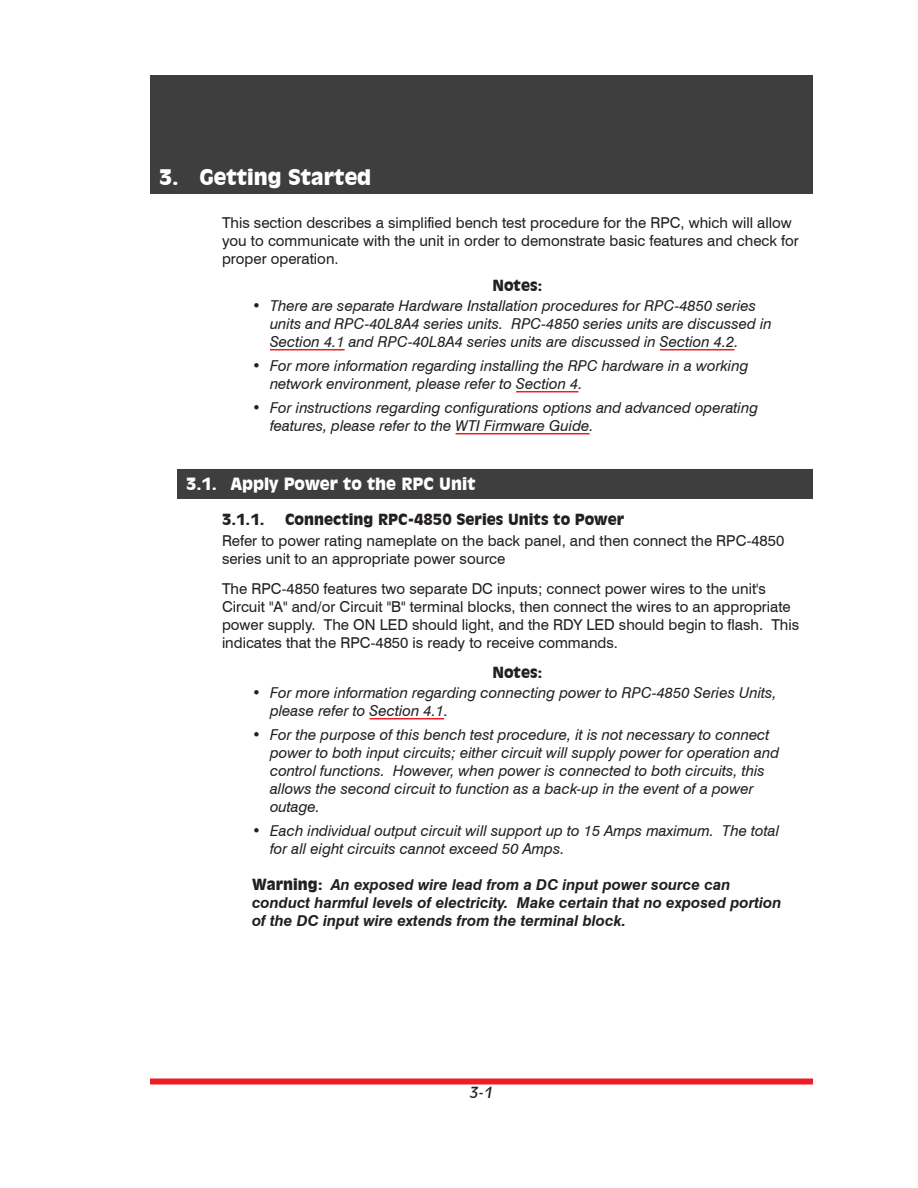
<style>
.page{position:relative;width:918px;height:1188px;background:#fff}
.page>*{position:absolute;margin:0;border:0;box-sizing:border-box;transform-origin:0 0}
.t1{font:900 21px "Incised 901 BT";color:#fff}
.t2{font:900 16.5px "Incised 901 BT";color:#fff}
.t3{font:italic 15px/18px "Swiss 721 BT";color:#231f20}
.t4{font:15px/18px "Swiss 721 BT";color:#231f20}
.t5{font:italic 700 15px/18px "Swiss 721 BT";color:#231f20}
.t6{font:900 15px "Incised 901 BT";color:#231f20}
.t7{font:italic 15px "Incised 901 BT";color:#231f20}
.s1{font-family:"Incised 901 BT";font-weight:900;font-style:normal}
</style>
<div class="page">
<div style="left:150px;top:1078px;width:663px;height:6px;background:#ee1d23"></div>
<div style="left:150px;top:75px;width:663px;height:119px;background:#3e3e3f"></div>
<hr style="left:270px;top:349px;width:75px;height:1px;background:#ee1d23">
<hr style="left:660px;top:349px;width:75px;height:1px;background:#ee1d23">
<hr style="left:516px;top:391px;width:62px;height:1px;background:#ee1d23">
<hr style="left:456px;top:433px;width:134px;height:1px;background:#ee1d23">
<div style="left:177px;top:469px;width:636px;height:30px;background:#3e3e3f"></div>
<hr style="left:370px;top:718px;width:74px;height:1px;background:#ee1d23">
<h1 class="t1" style="left:159px;top:164px;width:214px">3. Getting Started</h1>
<p class="t4" style="left:222px;top:214px;width:578px">This section describes a simplified bench test procedure for the RPC, which will allow you to communicate with the unit in order to demonstrate basic features and check for proper operation.</p>
<p class="t6" style="left:492px;top:277px;width:52px">Notes:</p>
<p class="t3" style="left:270px;top:296px;width:503px;text-indent:-18px">• There are separate Hardware Installation procedures for RPC-4850 series units and RPC-40L8A4 series units. RPC-4850 series units are discussed in<br>Section 4.1 and RPC-40L8A4 series units are discussed in Section 4.2.</p>
<p class="t3" style="left:270px;top:356px;width:480px;text-indent:-18px">• For more information regarding installing the RPC hardware in a working network environment, please refer to Section 4.</p>
<p class="t3" style="left:270px;top:398px;width:490px;text-indent:-18px">• For instructions regarding configurations options and advanced operating features, please refer to the WTI Firmware Guide.</p>
<p class="t2" style="left:186px;top:474px;width:291px">3.1. Apply Power to the RPC Unit</p>
<p class="t6" style="left:222px;top:511px;width:44px">3.1.1.</p>
<p class="t6" style="left:285px;top:511px;width:341px">Connecting RPC-4850 Series Units to Power</p>
<p class="t4" style="left:222px;top:532px;width:564px">Refer to power rating nameplate on the back panel, and then connect the RPC-4850 series unit to an appropriate power source</p>
<p class="t4" style="left:222px;top:580px;width:579px">The RPC-4850 features two separate DC inputs; connect power wires to the unit's Circuit "A" and/or Circuit "B" terminal blocks, then connect the wires to an appropriate power supply. The ON LED should light, and the RDY LED should begin to flash. This indicates that the RPC-4850 is ready to receive commands.</p>
<p class="t6" style="left:492px;top:664px;width:52px">Notes:</p>
<p class="t3" style="left:270px;top:683px;width:508px;text-indent:-18px">• For more information regarding connecting power to RPC-4850 Series Units, please refer to Section 4.1.</p>
<p class="t3" style="left:270px;top:725px;width:511px;text-indent:-18px">• For the purpose of this bench test procedure, it is not necessary to connect power to both input circuits; either circuit will supply power for operation and control functions. However, when power is connected to both circuits, this allows the second circuit to function as a back-up in the event of a power outage.</p>
<p class="t3" style="left:270px;top:821px;width:511px;text-indent:-18px">• Each individual output circuit will support up to 15 Amps maximum. The total for all eight circuits cannot exceed 50 Amps.</p>
<p class="t5" style="left:252px;top:875px;width:531px"><span class="s1">Warning:</span> An exposed wire lead from a DC input power source can conduct harmful levels of electricity. Make certain that no exposed portion of the DC input wire extends from the terminal block.</p>
<p class="t7" style="left:470px;top:1084px;width:24px">3-1</p>
</div>
